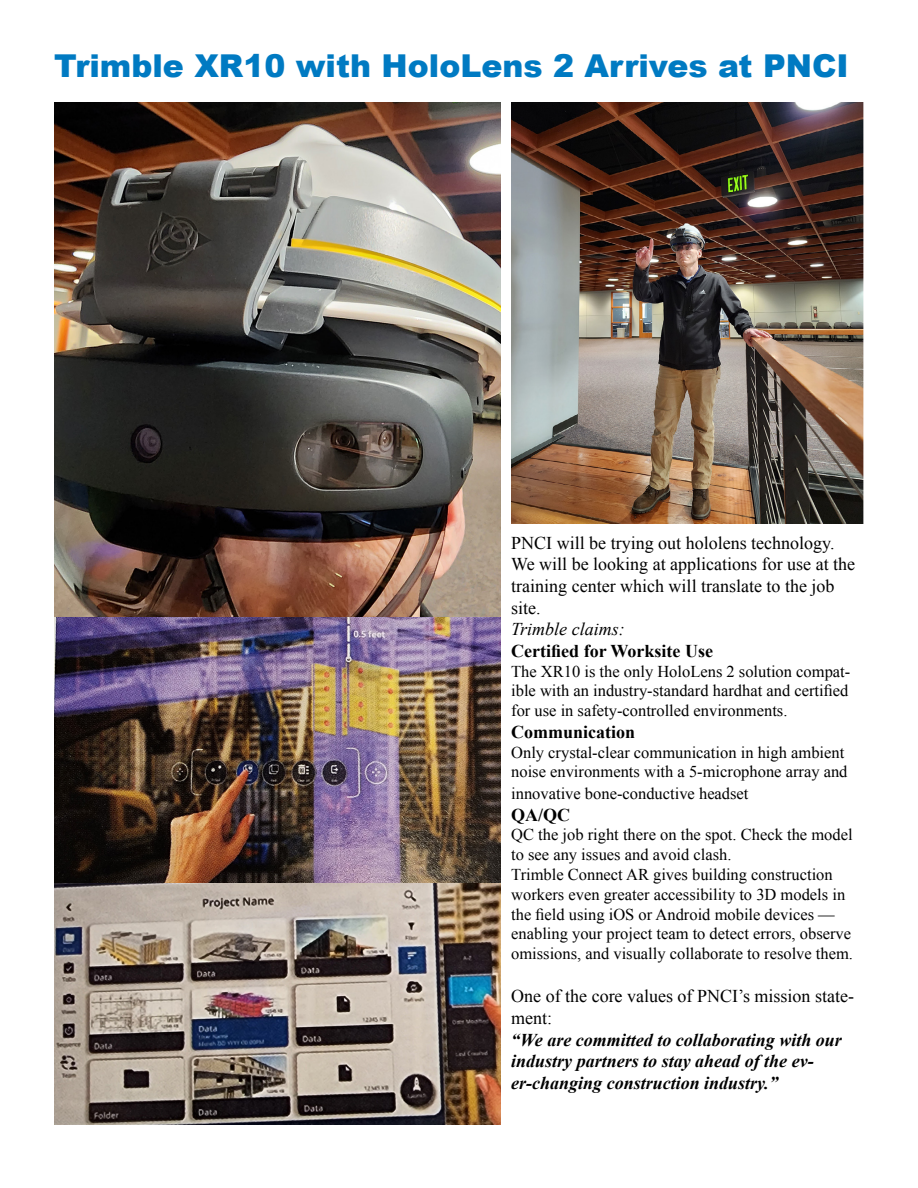
<style>
.page{position:relative;width:918px;height:1188px;background:#fff}
.page>*{position:absolute;margin:0;border:0;box-sizing:border-box;transform-origin:0 0}
.t1{font:900 31.5px "Arial";color:#007ac2}
.t2{font:18px/21.6px "Times New Roman";color:#000}
.t3{font:italic 700 18px/21.6px "Times New Roman";color:#000}
.t4{font:700 18px "Times New Roman";color:#000}
.t5{font:italic 18px "Times New Roman";color:#000}
.t6{font:16.5px/19.8px "Times New Roman";color:#000}
</style>
<div class="page">
<img style="left:54px;top:103px;width:446px;height:1022px">
<img style="left:511px;top:103px;width:353px;height:421px">
<h1 class="t1" style="left:54px;top:42px;width:796px">Trimble XR10 with HoloLens 2 Arrives at PNCI</h1>
<p class="t2" style="left:511px;top:532px;width:346px">PNCI will be trying out hololens technology.<br>We will be looking at applications for use at the training center which will translate to the job site.</p>
<p class="t5" style="left:511px;top:617px;width:115px">Trimble claims:</p>
<p class="t4" style="left:511px;top:638px;width:203px">Certified for Worksite Use</p>
<p class="t6" style="left:511px;top:661px;width:341px;text-align:justify">The XR10 is the only HoloLens 2 solution compat&shy;ible with an industry-standard hardhat and certified for use in safety-controlled environments.</p>
<p class="t4" style="left:511px;top:719px;width:126px">Communication</p>
<p class="t6" style="left:511px;top:742px;width:338px">Only crystal-clear communication in high ambient noise environments with a 5-microphone array and</p>
<p class="t6" style="left:511px;top:783px;width:239px">innovative bone-conductive headset</p>
<p class="t4" style="left:511px;top:802px;width:61px">QA/QC</p>
<p class="t6" style="left:511px;top:825px;width:343px">QC the job right there on the spot. Check the model to see any issues and avoid clash.<br>Trimble Connect AR gives building construction workers even greater accessibility to 3D models in the field using iOS or Android mobile devices — enabling your project team to detect errors, observe omissions, and visually collaborate to resolve them.</p>
<p class="t2" style="left:511px;top:985px;width:344px">One of the core values of PNCI’s mission state&shy;ment:</p>
<p class="t3" style="left:511px;top:1028px;width:332px">“We are committed to collaborating with our industry partners to stay ahead of the ev&shy;er-changing construction industry.”</p>
</div>
